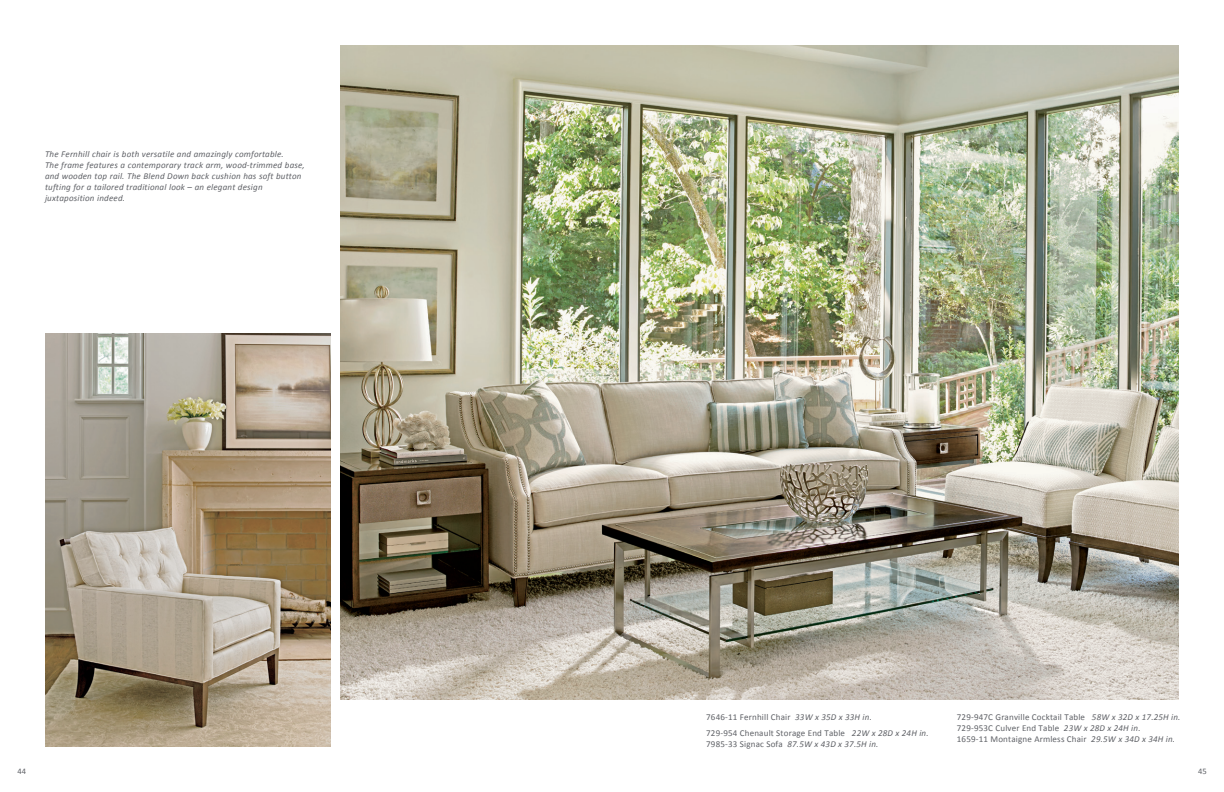
<style>
.page{position:relative;width:1224px;height:792px;background:#fff}
.page>*{position:absolute;margin:0;border:0;box-sizing:border-box;transform-origin:0 0}
.t1{font:italic 9px "Calibri";letter-spacing:.02em;color:#5f6166}
.t2{font:9px "Calibri";letter-spacing:.02em;color:#5f6166}
.t3{font:8.5px "Calibri";color:#5f6166}
.s1{font-style:italic}
.s2{font-style:normal}
</style>
<div class="page">
<img style="left:341px;top:45px;width:838px;height:655px">
<img style="left:45px;top:334px;width:285px;height:413px">
<p class="t1" style="left:45px;top:148px;width:240px">The Fernhill chair is both versatile and amazingly comfortable.</p>
<p class="t1" style="left:45px;top:159px;width:261px">The frame features a contemporary track arm, wood-trimmed base,</p>
<p class="t1" style="left:45px;top:170px;width:258px">and wooden top rail. The Blend Down back cushion has soft button</p>
<p class="t1" style="left:45px;top:181px;width:219px">tufting for a tailored traditional look – an elegant design</p>
<p class="t1" style="left:45px;top:192px;width:82px">juxtaposition indeed.</p>
<p class="t2" style="left:706px;top:711px;width:167px">7646-11 Fernhill Chair <span class="s1">33W x 35D x 33H in.</span></p>
<p class="t2" style="left:706px;top:727px;width:224px">729-954 Chenault Storage End Table <span class="s1">22W x 28D x 24H in.</span></p>
<p class="t1" style="left:706px;top:738px;width:174px"><span class="s2">7985-33 Signac Sofa</span> 87.5W x 43D x 37.5H in.</p>
<p class="t2" style="left:957px;top:711px;width:225px">729-947C Granville Cocktail Table <span class="s1">58W x 32D x 17.25H in.</span></p>
<p class="t2" style="left:957px;top:722px;width:185px">729-953C Culver End Table <span class="s1">23W x 28D x 24H in.</span></p>
<p class="t2" style="left:957px;top:733px;width:220px">1659-11 Montaigne Armless Chair <span class="s1">29.5W x 34D x 34H in.</span></p>
<p class="t3" style="left:18px;top:766px;width:10px">44</p>
<p class="t3" style="left:1198px;top:766px;width:10px">45</p>
</div>
